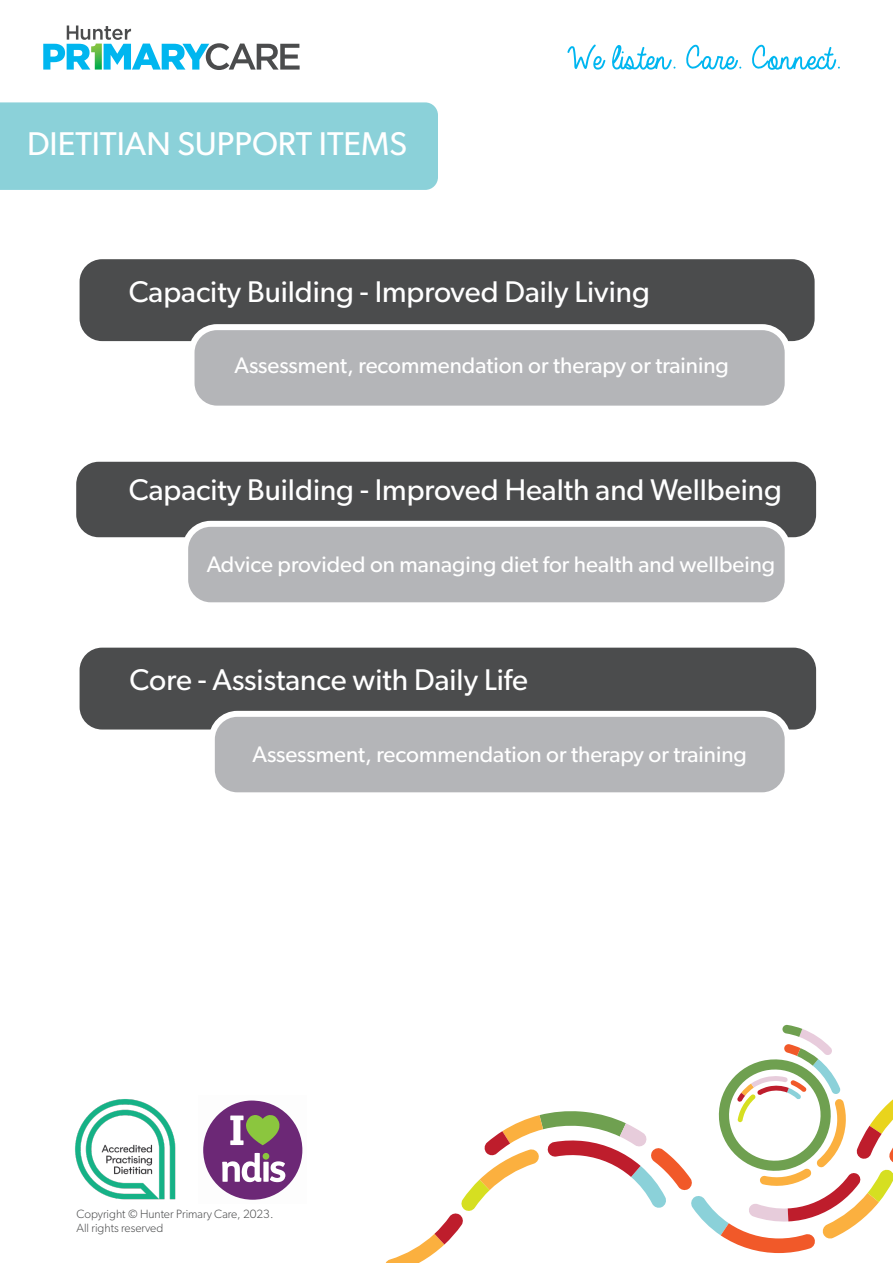
<style>
.page{position:relative;width:893px;height:1263px;background:#fff}
.page>*{position:absolute;margin:0;border:0;box-sizing:border-box;transform-origin:0 0}
.t1{font:33px "Gibson";color:#fff}
.t2{font:30px "Gibson";color:#fff}
.t3{font:22.5px "Gibson";color:#fff}
.t4{font:300 12px/14.4px "Gibson";color:#4b4c4d}
</style>
<div class="page">
<svg style="left:43px;top:26px;width:257px;height:44px"></svg>
<svg style="left:567px;top:45px;width:38px;height:25px"></svg>
<svg style="left:612px;top:45px;width:63px;height:25px"></svg>
<svg style="left:686px;top:45px;width:55px;height:25px"></svg>
<svg style="left:752px;top:45px;width:88px;height:25px"></svg>
<svg style="left:385px;top:1024px;width:508px;height:239px"></svg>
<div style="left:0;top:102px;width:438px;height:88px;background:#8bd1d9"></div>
<div style="left:77px;top:256px;width:741px;height:88px;background:#4b4c4d;border-radius:26px"></div>
<div style="left:74px;top:253px;width:747px;height:94px;border:6px solid #fff;border-radius:26px"></div>
<div style="left:77px;top:645px;width:742px;height:87px;background:#4b4c4d;border-radius:26px"></div>
<div style="left:74px;top:642px;width:748px;height:93px;border:6px solid #fff;border-radius:26px"></div>
<div style="left:73px;top:459px;width:746px;height:81px;background:#4b4c4d;border-radius:26px"></div>
<div style="left:70px;top:456px;width:752px;height:87px;border:6px solid #fff;border-radius:26px"></div>
<div style="left:192px;top:327px;width:596px;height:82px;background:#b4b5b8;border-radius:26px"></div>
<div style="left:189px;top:324px;width:602px;height:88px;border:6px solid #fff;border-radius:26px"></div>
<div style="left:185px;top:524px;width:603px;height:81px;background:#b4b5b8;border-radius:26px"></div>
<div style="left:182px;top:521px;width:609px;height:87px;border:6px solid #fff;border-radius:26px"></div>
<div style="left:212px;top:714px;width:576px;height:81px;background:#b4b5b8;border-radius:26px"></div>
<div style="left:209px;top:711px;width:582px;height:87px;border:6px solid #fff;border-radius:26px"></div>
<svg style="left:203px;top:1100px;width:99px;height:100px"></svg>
<img style="left:75px;top:1099px;width:101px;height:101px">
<p class="t1" style="left:27px;top:124px;width:381px">DIETITIAN SUPPORT ITEMS</p>
<p class="t2" style="left:129px;top:273px;width:523px">Capacity Building - Improved Daily Living</p>
<p class="t3" style="left:234px;top:352px;width:496px">Assessment, recommendation or therapy or training</p>
<p class="t2" style="left:129px;top:472px;width:654px">Capacity Building - Improved Health and Wellbeing</p>
<p class="t3" style="left:207px;top:551px;width:570px">Advice provided on managing diet for health and wellbeing</p>
<p class="t2" style="left:130px;top:662px;width:400px">Core - Assistance with Daily Life</p>
<p class="t3" style="left:252px;top:741px;width:496px">Assessment, recommendation or therapy or training</p>
<p class="t4" style="left:76px;top:1206px;width:198px">Copyright © Hunter Primary Care, 2023.<br>All rights reserved</p>
</div>
